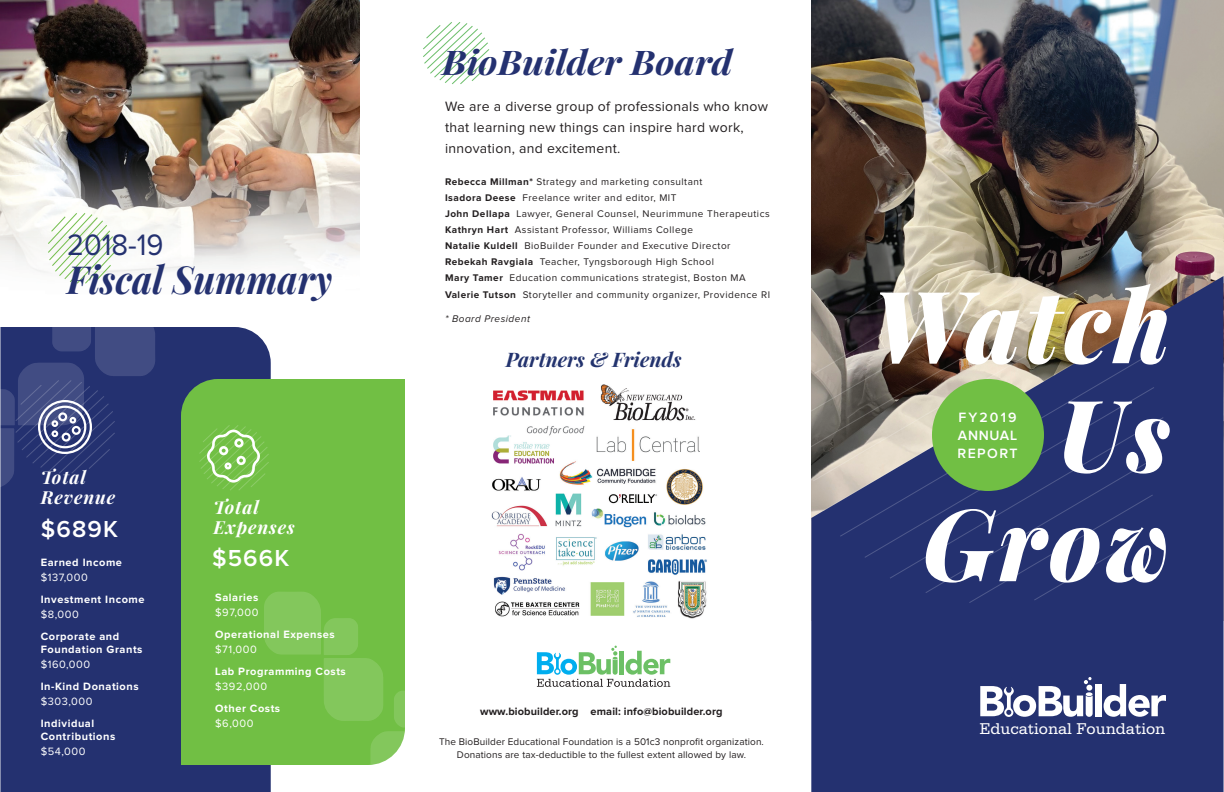
<style>
.page{position:relative;width:1224px;height:792px;background:#fff}
.page>*{position:absolute;margin:0;border:0;box-sizing:border-box;transform-origin:0 0}
.cover-2{font:italic 900 100px "Playfair Display";letter-spacing:.05em;color:#fff;scale:.94 1}
.headline_1{font:italic 700 38.6px "Playfair Display";color:#243170;scale:.94 1}
.headline_1-2{font:italic 700 34px "Playfair Display";color:#243170;scale:1.07 1}
.headline_1-3{font:30.6px "Proxima Nova";color:#243170;scale:.94 1}
.accomplish_list{font:600 24px "Proxima Nova";letter-spacing:.05em;color:#fff}
.t1{font:italic 700 20px "Playfair Display";color:#23336e}
.accomplish_list-2{font:italic 700 18px/20px "Playfair Display";letter-spacing:.05em;color:#fff}
.t2{font:16.5px "Serifa LT";color:#fff}
.body{font:14px/21px "Proxima Nova";letter-spacing:.02em;color:#231f20}
.accomplish_list-3{font:600 14px "Proxima Nova";letter-spacing:.1em;color:#fff}
.accomplish_list-4{font:700 11px/15px "Proxima Nova";letter-spacing:.05em;color:#fff}
.accomplish_list-5{font:700 11px "Proxima Nova";letter-spacing:.01em;color:#231f20}
.accomplish_list-6{font:11px "Proxima Nova";letter-spacing:.05em;color:#fff}
.body-2{font:10px "Proxima Nova";letter-spacing:.05em;color:#231f20}
.accomplish_list-7{font:10px/13px "Proxima Nova";letter-spacing:.01em;color:#231f20;text-align:center}
.body-3{font:italic 10px "Proxima Nova";letter-spacing:.05em;color:#231f20}
.s1{font-weight:400}
.s2{font-weight:700}
</style>
<div class="page">
<img style="left:0;top:0;width:360px;height:272px">
<div style="left:0;top:327px;width:271px;height:465px;background:#243170"></div>
<div style="left:180px;top:378px;width:225px;height:388px;background:#71bf44"></div>
<img style="left:811px;top:0;width:413px;height:276px">
<svg style="left:811px;top:276px;width:413px;height:516px;background:#2b356f"></svg>
<div style="left:1096px;top:684px;width:6px;height:32px;background:#fff"></div>
<svg style="left:1104px;top:684px;width:62px;height:33px"></svg>
<svg style="left:980px;top:677px;width:113px;height:40px"></svg>
<svg style="left:423px;top:22px;width:67px;height:63px"></svg>
<svg style="left:264px;top:591px;width:406px;height:198px"></svg>
<img style="left:450px;top:384px;width:257px;height:254px">
<svg style="left:0;top:175px;width:155px;height:313px"></svg>
<svg style="left:198px;top:424px;width:72px;height:67px;background:#86c85f"></svg>
<svg style="left:889px;top:416px;width:276px;height:164px"></svg>
<svg style="left:839px;top:356px;width:307px;height:182px"></svg>
<svg style="left:811px;top:264px;width:232px;height:25px;background:#888273"></svg>
<svg style="left:822px;top:331px;width:306px;height:181px;background:#6f6a7f"></svg>
<img style="left:811px;top:289px;width:268px;height:163px">
<svg style="left:863px;top:386px;width:292px;height:173px;background:#53597f"></svg>
<div style="left:924px;top:453px;width:239px;height:151px;background:#243170"></div>
<div style="left:932px;top:379px;width:112px;height:112px;background:#71bf44;border-radius:50%"></div>
<p class="headline_1-3" style="left:67px;top:231px;width:104px">2018-19</p>
<p class="headline_1" style="left:67px;top:253px;width:283px">Fiscal Summary</p>
<p class="accomplish_list-2" style="left:41px;top:467px;width:76px">Total<br>Revenue</p>
<p class="accomplish_list" style="left:41px;top:518px;width:79px">$689K</p>
<p class="accomplish_list-4" style="left:41px;top:555px;width:83px">Earned Income <span class="s1">$137,000</span></p>
<p class="accomplish_list-4" style="left:41px;top:592px;width:105px">Investment Income <span class="s1">$8,000</span></p>
<p class="accomplish_list-4" style="left:41px;top:630px;width:103px;line-height:13px">Corporate and<br>Foundation Grants</p>
<p class="accomplish_list-6" style="left:41px;top:659px;width:51px">$160,000</p>
<p class="accomplish_list-4" style="left:41px;top:679px;width:99px">In-Kind Donations <span class="s1">$303,000</span></p>
<p class="accomplish_list-4" style="left:41px;top:717px;width:76px;line-height:13px">Individual<br>Contributions</p>
<p class="accomplish_list-6" style="left:41px;top:746px;width:46px">$54,000</p>
<p class="accomplish_list-2" style="left:213px;top:497px;width:83px">Total<br>Expenses</p>
<p class="accomplish_list" style="left:212px;top:547px;width:79px">$566K</p>
<p class="accomplish_list-4" style="left:215px;top:590px;width:45px">Salaries <span class="s1">$97,000</span></p>
<p class="accomplish_list-4" style="left:215px;top:627px;width:121px">Operational Expenses <span class="s1">$71,000</span></p>
<p class="accomplish_list-4" style="left:215px;top:664px;width:132px">Lab Programming Costs <span class="s1">$392,000</span></p>
<p class="accomplish_list-4" style="left:215px;top:701px;width:66px">Other Costs <span class="s1">$6,000</span></p>
<p class="headline_1-2" style="left:442px;top:39px;width:273px">BioBuilder Board</p>
<p class="body" style="left:445px;top:96px;width:325px">We are a diverse group of professionals who know that learning new things can inspire hard work, innovation, and excitement.</p>
<p class="body-2" style="left:445px;top:177px;width:259px"><span class="s2">Rebecca Millman*</span> Strategy and marketing consultant</p>
<p class="body-2" style="left:445px;top:193px;width:233px"><span class="s2">Isadora Deese</span> Freelance writer and editor, MIT</p>
<p class="body-2" style="left:445px;top:209px;width:326px"><span class="s2">John Dellapa</span> Lawyer, General Counsel, Neurimmune Therapeutics</p>
<p class="body-2" style="left:445px;top:225px;width:250px"><span class="s2">Kathryn Hart</span> Assistant Professor, Williams College</p>
<p class="body-2" style="left:445px;top:241px;width:287px"><span class="s2">Natalie Kuldell</span> BioBuilder Founder and Executive Director</p>
<p class="body-2" style="left:445px;top:257px;width:270px"><span class="s2">Rebekah Ravgiala</span> Teacher, Tyngsborough High School</p>
<p class="body-2" style="left:445px;top:273px;width:302px"><span class="s2">Mary Tamer</span> Education communications strategist, Boston MA</p>
<p class="body-2" style="left:445px;top:290px;width:327px"><span class="s2">Valerie Tutson</span> Storyteller and community organizer, Providence RI</p>
<p class="body-3" style="left:445px;top:314px;width:86px">* Board President</p>
<p class="t1" style="left:506px;top:346px;width:177px">Partners &amp; Friends</p>
<p class="accomplish_list-5" style="left:480px;top:707px;width:244px">www.biobuilder.org email: info@biobuilder.org</p>
<p class="accomplish_list-7" style="left:439px;top:736px;width:326px">The BioBuilder Educational Foundation is a 501c3 nonprofit organization.<br>Donations are tax-deductible to the fullest extent allowed by law.</p>
<p class="cover-2" style="left:872px;top:256px;width:319px">Watch</p>
<p class="cover-2" style="left:1058px;top:365px;width:121px">Us</p>
<p class="cover-2" style="left:923px;top:474px;width:264px">Grow</p>
<p class="accomplish_list-3" style="left:959px;top:411px;width:60px">FY2019</p>
<p class="accomplish_list-3" style="left:958px;top:429px;width:61px">ANNUAL</p>
<p class="accomplish_list-3" style="left:958px;top:447px;width:61px">REPORT</p>
<h3 class="t2" style="left:979px;top:719px;width:187px">Educational Foundation</h3>
</div>
